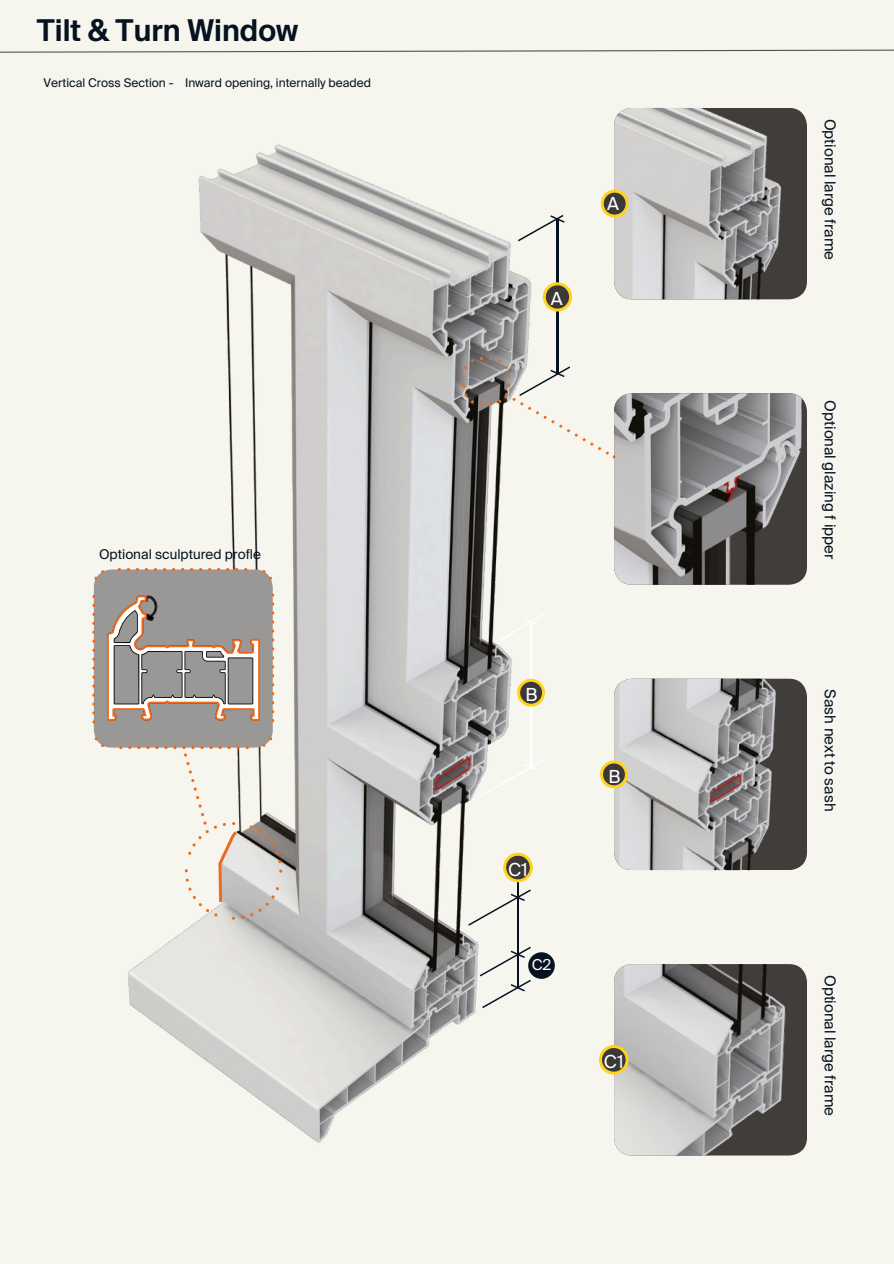
<style>
.page{position:relative;width:894px;height:1264px;background:#fff}
.page>*{position:absolute;margin:0;border:0;box-sizing:border-box;transform-origin:0 0}
.t1{font:600 30px "Suisse Intl";color:#071220}
.t2{font:18px "Suisse Intl";color:#fff}
.t3{font:15px "Suisse Intl";color:#071220}
.t4{font:15px "Suisse Intl";color:#fff}
.t5{font:13.5px "Suisse Intl";color:#071220}
.t6{font:12px "Suisse Intl";color:#071220}
</style>
<div class="page">
<div style="left:0;top:0;width:893px;height:1263px;background:#f6f6ef"></div>
<img style="left:93px;top:144px;width:480px;height:999px">
<hr style="left:517px;top:868px;width:1px;height:30px;background:#071220">
<hr style="left:517px;top:898px;width:1px;height:56px;background:#071220">
<svg style="left:503px;top:852px;width:29px;height:30px"></svg>
<svg style="left:468px;top:889px;width:62px;height:36px"></svg>
<svg style="left:479px;top:946px;width:51px;height:62px"></svg>
<div style="left:528px;top:952px;width:26px;height:26px;background:#071220;border-radius:50%"></div>
<hr style="left:530px;top:621px;width:1px;height:146px;background:#fff">
<svg style="left:517px;top:678px;width:28px;height:28px"></svg>
<svg style="left:500px;top:613px;width:43px;height:28px"></svg>
<svg style="left:480px;top:760px;width:63px;height:36px"></svg>
<hr style="left:556px;top:218px;width:2px;height:156px;background:#071220">
<svg style="left:542px;top:282px;width:30px;height:29px"></svg>
<svg style="left:517px;top:215px;width:47px;height:26px"></svg>
<img style="left:614px;top:964px;width:192px;height:191px;border-radius:18px">
<img style="left:614px;top:678px;width:192px;height:192px;border-radius:18px">
<img style="left:614px;top:393px;width:192px;height:191px;border-radius:18px">
<img style="left:614px;top:108px;width:192px;height:191px;border-radius:18px">
<svg style="left:600px;top:190px;width:28px;height:27px"></svg>
<div style="left:94px;top:569px;width:179px;height:178px;background:#999897;border-radius:18px"></div>
<svg style="left:94px;top:570px;width:10px;height:10px"></svg>
<svg style="left:92px;top:595px;width:3px;height:128px"></svg>
<svg style="left:95px;top:737px;width:9px;height:10px"></svg>
<svg style="left:271px;top:593px;width:3px;height:129px"></svg>
<svg style="left:262px;top:570px;width:10px;height:10px"></svg>
<svg style="left:118px;top:568px;width:129px;height:3px"></svg>
<svg style="left:119px;top:737px;width:163px;height:182px"></svg>
<svg style="left:107px;top:595px;width:153px;height:126px"></svg>
<svg style="left:462px;top:357px;width:153px;height:101px"></svg>
<svg style="left:599px;top:1045px;width:29px;height:29px"></svg>
<svg style="left:600px;top:760px;width:27px;height:28px"></svg>
<svg style="left:0;top:49px;width:893px;height:4px"></svg>
<p class="t1" style="left:37px;top:11px;width:263px">Tilt &amp; Turn Window</p>
<h4 class="t6" style="left:44px;top:75px;width:131px">Vertical Cross Section -</h4>
<h4 class="t6" style="left:185px;top:75px;width:187px">Inward opening, internally beaded</h4>
<h4 class="t5" style="left:99px;top:546px;width:163px">Optional sculptured profle</h4>
<p class="t2" style="left:550px;top:287px;width:13px">A</p>
<p class="t2" style="left:606px;top:192px;width:13px">A</p>
<h2 class="t2" style="left:525px;top:683px;width:14px">B</h2>
<p class="t2" style="left:508px;top:858px;width:21px">C1</p>
<h3 class="t4" style="left:531px;top:954px;width:21px">C2</h3>
<p class="t2" style="left:608px;top:765px;width:14px">B</p>
<p class="t2" style="left:603px;top:1050px;width:21px">C1</p>
<p class="t3" style="left:839px;top:119px;width:143px;rotate:90deg">Optional large frame</p>
<p class="t3" style="left:839px;top:400px;width:160px;rotate:90deg">Optional glazing f ipper</p>
<p class="t3" style="left:839px;top:689px;width:123px;rotate:90deg">Sash next to sash</p>
<h2 class="t3" style="left:839px;top:974px;width:143px;rotate:90deg">Optional large frame</h2>
</div>
